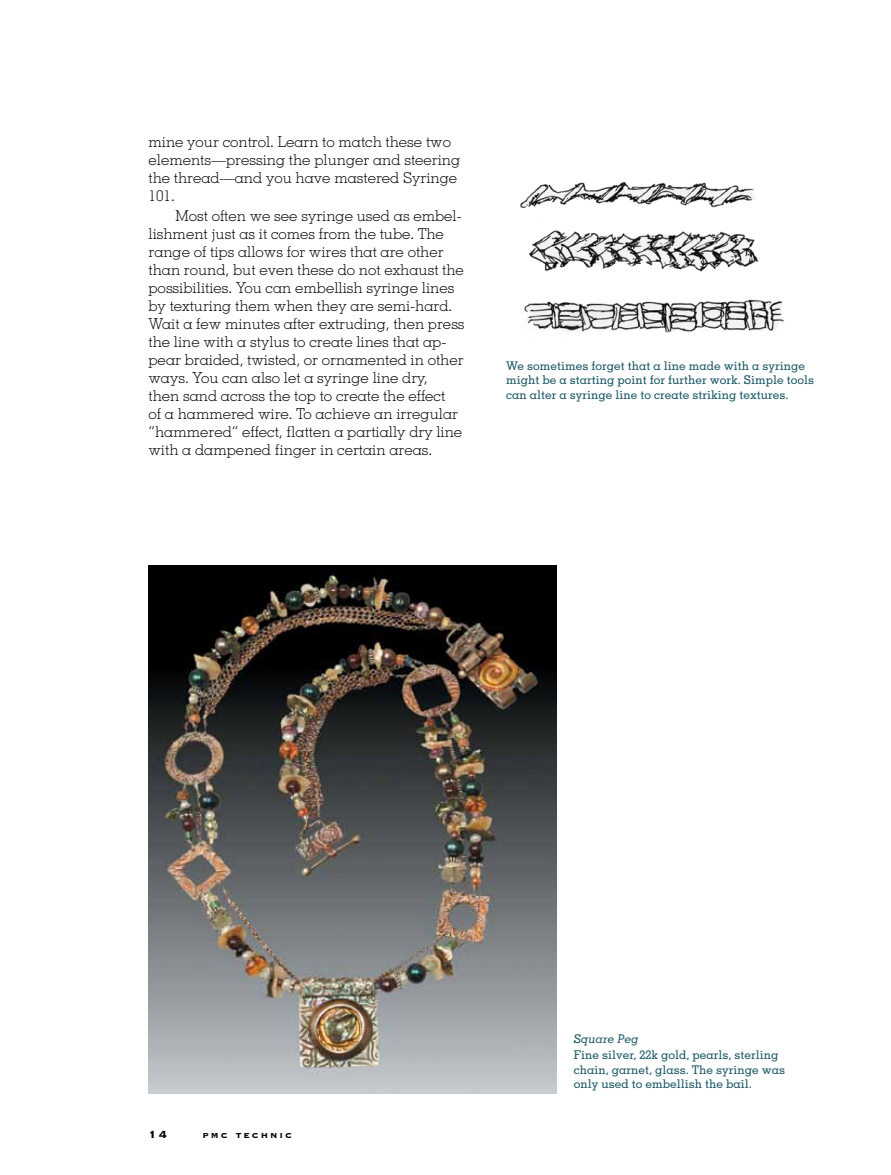
<style>
.page{position:relative;width:891px;height:1175px;background:#fff}
.page>*{position:absolute;margin:0;border:0;box-sizing:border-box;transform-origin:0 0}
.t1{font:300 15px/18px "Memphis";color:#000}
.t2{font:13.5px "Copperplate Thirty Three BC";color:#000}
.t3{font:500 12px/14.4px "Memphis";color:#195564}
.t4{font:italic 500 12px "Memphis";color:#195564}
.t5{font:9.45px "Copperplate Thirty Three BC";letter-spacing:.215em;color:#000}
</style>
<div class="page">
<img style="left:520px;top:182px;width:265px;height:151px">
<img style="left:148px;top:565px;width:408px;height:529px">
<p class="t1" style="left:148px;top:132px;width:313px">mine your control. Learn to match these two elements—pressing the plunger and steering the thread—and you have mastered Syringe 101.</p>
<p class="t1" style="left:148px;top:206px;width:318px;text-indent:27px">Most often we see syringe used as embel&shy;lishment just as it comes from the tube. The range of tips allows for wires that are other than round, but even these do not exhaust the possibilities. You can embellish syringe lines by texturing them when they are semi-hard.<br>Wait a few minutes after extruding, then press the line with a stylus to create lines that ap&shy;pear braided, twisted, or ornamented in other ways. You can also let a syringe line dry,<br>then sand across the top to create the effect<br>of a hammered wire. To achieve an irregular “hammered” effect, flatten a partially dry line with a dampened finger in certain areas.</p>
<p class="t3" style="left:506px;top:358px;width:309px">We sometimes forget that a line made with a syringe might be a starting point for further work. Simple tools can alter a syringe line to create striking textures.</p>
<p class="t2" style="left:148px;top:1127px;width:20px">14</p>
<p class="t5" style="left:202px;top:1130px;width:91px">pmc technic</p>
<p class="t4" style="left:574px;top:1031px;width:67px">Square Peg</p>
<p class="t3" style="left:574px;top:1047px;width:213px">Fine silver, 22k gold, pearls, sterling chain, garnet, glass. The syringe was only used to embellish the bail.</p>
</div>
